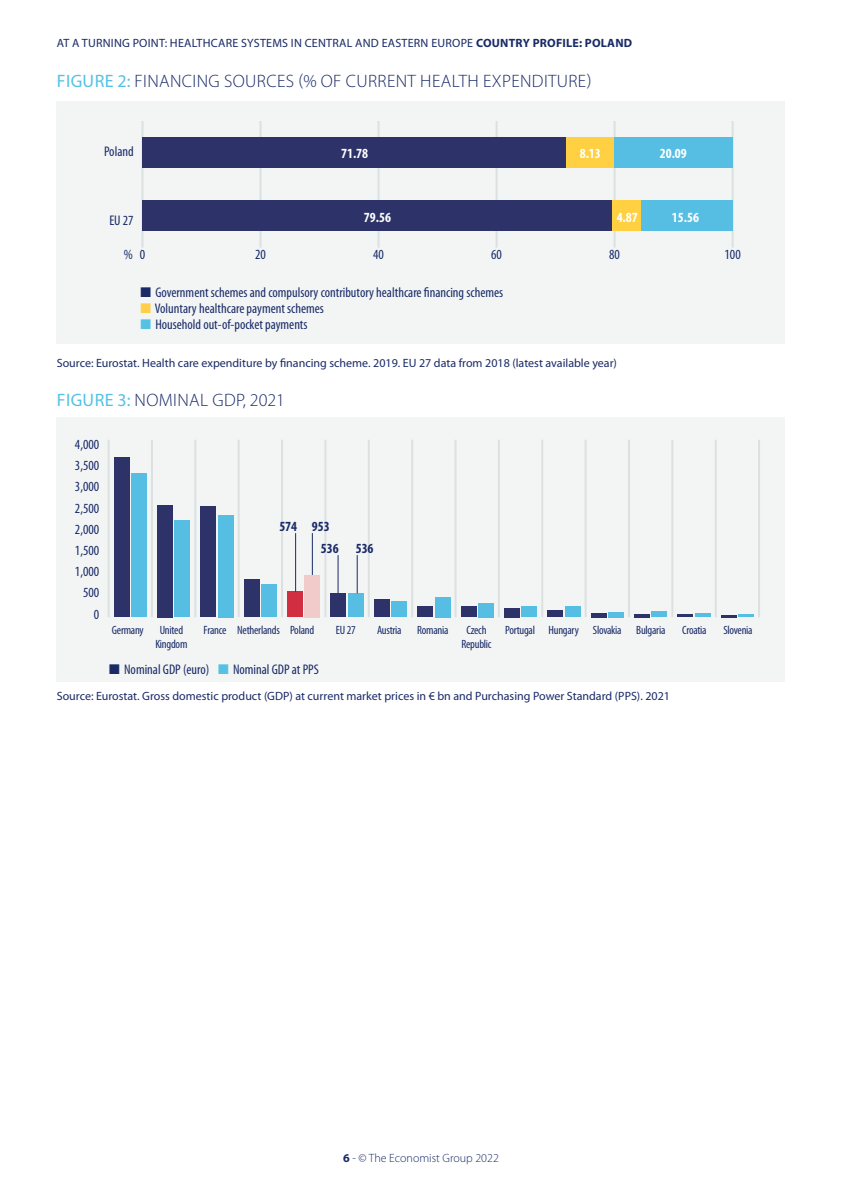
<style>
.page{position:relative;width:842px;height:1191px;background:#fff}
.page>*{position:absolute;margin:0;border:0;box-sizing:border-box;transform-origin:0 0}
.t1{font:300 18px "Myriad Pro";letter-spacing:.02em;color:#192a67}
.t2{font:condensed 14px/21.2px "Myriad Pro";color:#192a67;text-align:right}
.t3{font:700 condensed 14px "Myriad Pro";color:#fff}
.t4{font:700 condensed 14px "Myriad Pro";color:#192a67}
.t5{font:12px "Myriad Pro";color:#192a67}
.t6{font:condensed 12px/14px "Myriad Pro";letter-spacing:-.02em;color:#192a67;text-align:center}
.t7{font:12px "Myriad Pro";letter-spacing:.02em;color:#192a67}
.t8{font:300 12px "Myriad Pro";color:#192a67}
.s1{font-weight:700}
.s2{font-weight:400;color:#55c2e4}
.s3{color:#ffd047}
.s4{color:#55c2e4}
</style>
<div class="page">
<div style="left:57px;top:101px;width:728px;height:243px;background:#f3f5f5"></div>
<hr style="left:141px;top:121px;width:2px;height:127px;background:#e6eaeb">
<hr style="left:259px;top:121px;width:2px;height:127px;background:#e6eaeb">
<hr style="left:378px;top:121px;width:2px;height:127px;background:#e6eaeb">
<hr style="left:496px;top:121px;width:2px;height:127px;background:#e6eaeb">
<hr style="left:614px;top:121px;width:2px;height:127px;background:#e6eaeb">
<hr style="left:732px;top:121px;width:2px;height:127px;background:#e6eaeb">
<div style="left:614px;top:137px;width:119px;height:30px;background:#55bee2"></div>
<div style="left:641px;top:200px;width:91px;height:31px;background:#55bee2"></div>
<div style="left:566px;top:137px;width:48px;height:30px;background:#fed042"></div>
<div style="left:612px;top:200px;width:29px;height:31px;background:#fed042"></div>
<div style="left:142px;top:137px;width:424px;height:30px;background:#2d3268"></div>
<div style="left:142px;top:200px;width:470px;height:31px;background:#2d3268"></div>
<div style="left:57px;top:417px;width:728px;height:264px;background:#f3f5f5"></div>
<hr style="left:108px;top:440px;width:2px;height:177px;background:#e6eaeb">
<hr style="left:151px;top:440px;width:2px;height:177px;background:#e6eaeb">
<hr style="left:194px;top:440px;width:2px;height:177px;background:#e6eaeb">
<hr style="left:238px;top:440px;width:2px;height:177px;background:#e6eaeb">
<hr style="left:281px;top:440px;width:2px;height:177px;background:#e6eaeb">
<hr style="left:324px;top:440px;width:2px;height:177px;background:#e6eaeb">
<hr style="left:368px;top:440px;width:2px;height:177px;background:#e6eaeb">
<hr style="left:411px;top:440px;width:2px;height:177px;background:#e6eaeb">
<hr style="left:454px;top:440px;width:2px;height:177px;background:#e6eaeb">
<hr style="left:498px;top:440px;width:2px;height:177px;background:#e6eaeb">
<hr style="left:541px;top:440px;width:2px;height:177px;background:#e6eaeb">
<hr style="left:585px;top:440px;width:2px;height:177px;background:#e6eaeb">
<hr style="left:628px;top:440px;width:2px;height:177px;background:#e6eaeb">
<hr style="left:671px;top:440px;width:2px;height:177px;background:#e6eaeb">
<hr style="left:715px;top:440px;width:2px;height:177px;background:#e6eaeb">
<hr style="left:758px;top:440px;width:2px;height:177px;background:#e6eaeb">
<div style="left:131px;top:473px;width:16px;height:144px;background:#55bee2"></div>
<div style="left:174px;top:520px;width:16px;height:97px;background:#55bee2"></div>
<div style="left:218px;top:515px;width:15px;height:102px;background:#55bee2"></div>
<div style="left:261px;top:584px;width:16px;height:33px;background:#55bee2"></div>
<div style="left:305px;top:575px;width:15px;height:42px;background:#f1cbc9"></div>
<div style="left:348px;top:593px;width:16px;height:24px;background:#55bee2"></div>
<div style="left:391px;top:602px;width:16px;height:15px;background:#55bee2"></div>
<div style="left:435px;top:597px;width:15px;height:20px;background:#55bee2"></div>
<div style="left:478px;top:603px;width:16px;height:14px;background:#55bee2"></div>
<div style="left:521px;top:606px;width:16px;height:11px;background:#55bee2"></div>
<div style="left:565px;top:606px;width:15px;height:11px;background:#55bee2"></div>
<div style="left:608px;top:612px;width:16px;height:5px;background:#55bee2"></div>
<div style="left:651px;top:612px;width:16px;height:5px;background:#55bee2"></div>
<hr style="left:695px;top:613px;width:15px;height:4px;background:#55bee2">
<hr style="left:738px;top:614px;width:16px;height:3px;background:#55bee2">
<div style="left:114px;top:457px;width:15px;height:160px;background:#2d3268"></div>
<div style="left:157px;top:505px;width:16px;height:112px;background:#2d3268"></div>
<div style="left:201px;top:506px;width:15px;height:111px;background:#2d3268"></div>
<div style="left:244px;top:579px;width:15px;height:38px;background:#2d3268"></div>
<div style="left:287px;top:592px;width:16px;height:25px;background:#d22e42"></div>
<div style="left:331px;top:593px;width:15px;height:24px;background:#2d3268"></div>
<div style="left:374px;top:599px;width:16px;height:18px;background:#2d3268"></div>
<div style="left:417px;top:606px;width:16px;height:11px;background:#2d3268"></div>
<div style="left:461px;top:606px;width:15px;height:11px;background:#2d3268"></div>
<div style="left:504px;top:608px;width:16px;height:9px;background:#2d3268"></div>
<div style="left:547px;top:610px;width:16px;height:7px;background:#2d3268"></div>
<hr style="left:591px;top:613px;width:15px;height:4px;background:#2d3268">
<hr style="left:634px;top:614px;width:16px;height:3px;background:#2d3268">
<hr style="left:677px;top:614px;width:16px;height:3px;background:#2d3268">
<svg style="left:721px;top:615px;width:15px;height:2px"></svg>
<hr style="left:338px;top:555px;width:1px;height:38px;background:#192a67">
<hr style="left:357px;top:555px;width:1px;height:38px;background:#192a67">
<hr style="left:295px;top:533px;width:1px;height:59px;background:#192a67">
<hr style="left:312px;top:533px;width:1px;height:42px;background:#192a67">
<p class="t7" style="left:57px;top:36px;width:577px">AT A TURNING POINT: HEALTHCARE SYSTEMS IN CENTRAL AND EASTERN EUROPE <span class="s1">COUNTRY PROFILE: POLAND</span></p>
<p class="t1" style="left:57px;top:71px;width:536px"><span class="s2">FIGURE 2:</span> FINANCING SOURCES (% OF CURRENT HEALTH EXPENDITURE)</p>
<p class="t2" style="left:104px;top:141px;width:31px">Poland</p>
<p class="t2" style="left:109px;top:210px;width:26px">EU 27</p>
<p class="t3" style="left:341px;top:146px;width:29px">71.78</p>
<p class="t3" style="left:580px;top:146px;width:23px">8.13</p>
<p class="t3" style="left:660px;top:146px;width:29px">20.09</p>
<p class="t3" style="left:364px;top:210px;width:29px">79.56</p>
<p class="t3" style="left:617px;top:210px;width:23px">4.87</p>
<p class="t3" style="left:672px;top:210px;width:29px">15.56</p>
<p class="t2" style="left:140px;top:243px;width:7px">0</p>
<p class="t2" style="left:255px;top:243px;width:12px">20</p>
<p class="t2" style="left:373px;top:243px;width:12px">40</p>
<p class="t2" style="left:491px;top:243px;width:12px">60</p>
<p class="t2" style="left:609px;top:243px;width:12px">80</p>
<p class="t2" style="left:724px;top:243px;width:18px">100</p>
<p class="t2" style="left:124px;top:244px;width:11px">%</p>
<p class="t2" style="left:140px;top:281px;width:364px">■ Government schemes and compulsory contributory healthcare financing schemes</p>
<p class="t2" style="left:140px;top:297px;width:185px"><span class="s3">■</span> Voluntary healthcare payment schemes</p>
<p class="t2" style="left:140px;top:313px;width:169px"><span class="s4">■</span> Household out-of-pocket payments</p>
<p class="t5" style="left:57px;top:357px;width:562px">Source: Eurostat. Health care expenditure by financing scheme. 2019. EU 27 data from 2018 (latest available year)</p>
<p class="t1" style="left:57px;top:390px;width:230px"><span class="s2">FIGURE 3:</span> NOMINAL GDP, 2021</p>
<p class="t2" style="left:77px;top:431px;width:23px">4000</p>
<p class="t2" style="left:75px;top:434px;width:26px">4,000<br>3,500<br>3,000<br>2,500<br>2,000<br>1,500<br>1,000<br>500<br>0</p>
<p class="t2" style="left:77px;top:453px;width:23px">3500</p>
<p class="t2" style="left:77px;top:475px;width:7px">3</p>
<p class="t2" style="left:77px;top:497px;width:7px">2</p>
<p class="t2" style="left:77px;top:520px;width:7px">2</p>
<p class="t2" style="left:77px;top:542px;width:23px">1500</p>
<p class="t2" style="left:77px;top:564px;width:23px">1000</p>
<p class="t2" style="left:82px;top:586px;width:18px">500</p>
<p class="t2" style="left:93px;top:608px;width:7px">0</p>
<p class="t4" style="left:279px;top:519px;width:52px">574 953</p>
<p class="t4" style="left:321px;top:540px;width:54px">536 536</p>
<p class="t6" style="left:112px;top:623px;width:33px">Germany</p>
<p class="t6" style="left:155px;top:623px;width:34px">United<br>Kingdom</p>
<p class="t6" style="left:204px;top:623px;width:112px">France Netherlands Poland</p>
<p class="t6" style="left:336px;top:623px;width:21px">EU 27</p>
<p class="t6" style="left:377px;top:623px;width:26px">Austria</p>
<p class="t6" style="left:417px;top:623px;width:33px">Romania</p>
<p class="t6" style="left:461px;top:623px;width:32px">Czech<br>Republic</p>
<p class="t6" style="left:505px;top:623px;width:162px">Portugal Hungary Slovakia Bulgaria</p>
<p class="t6" style="left:682px;top:623px;width:26px">Croatia</p>
<p class="t6" style="left:723px;top:623px;width:31px">Slovenia</p>
<p class="t2" style="left:109px;top:659px;width:211px">■ Nominal GDP (euro) <span class="s4">■</span> Nominal GDP at PPS</p>
<p class="t5" style="left:57px;top:690px;width:615px">Source: Eurostat. Gross domestic product (GDP) at current market prices in € bn and Purchasing Power Standard (PPS). 2021</p>
<p class="t8" style="left:343px;top:1151px;width:157px"><span class="s1">6</span> - © The Economist Group 2022</p>
</div>
